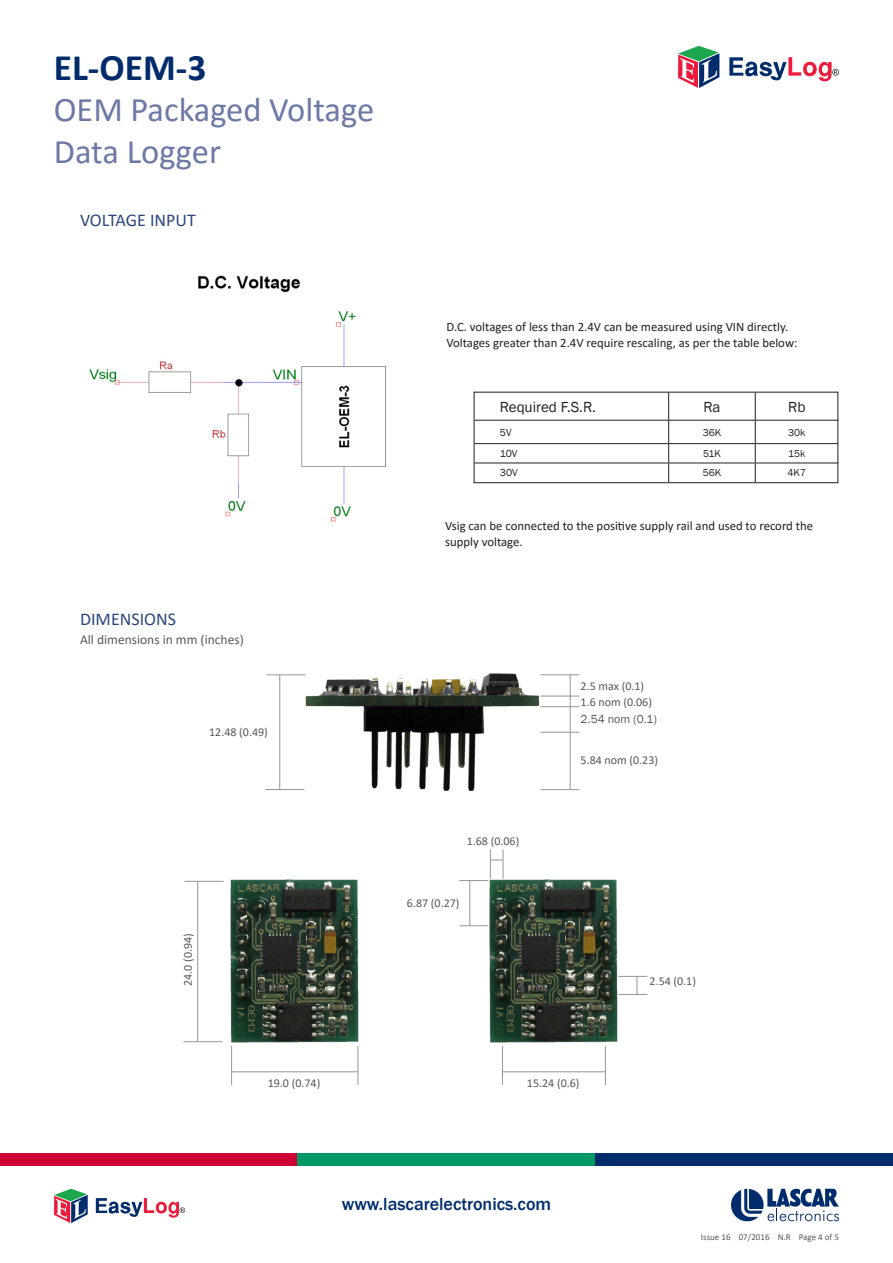
<style>
.page{position:relative;width:893px;height:1263px;background:#fff}
.page>*{position:absolute;margin:0;border:0;box-sizing:border-box;transform-origin:0 0}
.t1{font:700 37.5px "Calibri";color:#002c6b}
.t2{font:34.5px/41.4px "Calibri";color:#6c79a5}
.t3{font:500 18px "Franklin Gothic";color:#002c6b}
.t4{font:18px "Calibri";color:#2c477f}
.Lascar_table_-_left{font:15px "Franklin Gothic";color:#231f20}
.Lascar_table_-_body{font:15px "Franklin Gothic";color:#231f20}
.t5{font:13.5px "Calibri";color:#57585a}
.t6{font:12.75px/15.3px "Calibri";color:#231f20}
.t7{font:12px "Calibri";color:#57585a}
.t8{font:12px "Franklin Gothic";color:#57585a}
.t9{font:10.5px "Franklin Gothic";color:#231f20}
.Lascar_table_-_body-2{font:10.35px "Franklin Gothic";color:#231f20}
.t10{font:9px "Calibri";color:#57585a}
</style>
<div class="page">
<svg style="left:678px;top:46px;width:41px;height:42px"></svg>
<svg style="left:729px;top:57px;width:110px;height:24px"></svg>
<div style="left:595px;top:1153px;width:298px;height:13px;background:#002c6b"></div>
<div style="left:0;top:1153px;width:298px;height:13px;background:#c03"></div>
<div style="left:298px;top:1153px;width:297px;height:13px;background:#096"></div>
<svg style="left:54px;top:1189px;width:34px;height:34px"></svg>
<svg style="left:96px;top:1198px;width:89px;height:20px"></svg>
<svg style="left:731px;top:1189px;width:108px;height:32px"></svg>
<img style="left:89px;top:275px;width:297px;height:247px">
<svg style="left:473px;top:391px;width:366px;height:92px"></svg>
<img style="left:230px;top:879px;width:129px;height:164px">
<hr style="left:231px;top:1046px;width:1px;height:39px;background:#939598">
<hr style="left:358px;top:1046px;width:1px;height:39px;background:#939598">
<hr style="left:231px;top:1071px;width:127px;height:1px;background:#939598">
<hr style="left:185px;top:881px;width:38px;height:1px;background:#939598">
<hr style="left:183px;top:1041px;width:39px;height:1px;background:#939598">
<hr style="left:197px;top:881px;width:1px;height:161px;background:#939598">
<img style="left:483px;top:875px;width:140px;height:168px">
<hr style="left:502px;top:1046px;width:1px;height:39px;background:#939598">
<hr style="left:605px;top:1046px;width:1px;height:39px;background:#939598">
<hr style="left:502px;top:1071px;width:104px;height:1px;background:#939598">
<hr style="left:503px;top:849px;width:1px;height:30px;background:#939598">
<svg style="left:459px;top:880px;width:29px;height:1px"></svg>
<hr style="left:490px;top:849px;width:1px;height:30px;background:#939598">
<svg style="left:459px;top:925px;width:29px;height:1px"></svg>
<svg style="left:618px;top:976px;width:29px;height:19px"></svg>
<svg style="left:491px;top:859px;width:12px;height:1px"></svg>
<hr style="left:469px;top:880px;width:1px;height:46px;background:#939598">
<img style="left:298px;top:673px;width:249px;height:118px">
<hr style="left:267px;top:674px;width:39px;height:1px;background:#939598">
<hr style="left:540px;top:674px;width:39px;height:1px;background:#939598">
<hr style="left:540px;top:696px;width:39px;height:1px;background:#939598">
<hr style="left:540px;top:706px;width:39px;height:1px;background:#939598">
<hr style="left:540px;top:732px;width:39px;height:1px;background:#939598">
<hr style="left:540px;top:789px;width:39px;height:1px;background:#939598">
<hr style="left:265px;top:789px;width:39px;height:1px;background:#939598">
<hr style="left:279px;top:675px;width:1px;height:114px;background:#939598">
<hr style="left:570px;top:675px;width:1px;height:32px;background:#939598">
<hr style="left:570px;top:707px;width:1px;height:83px;background:#939598">
<h1 class="t1" style="left:54px;top:41px;width:154px">EL-OEM-3</h1>
<h2 class="t2" style="left:54px;top:88px;width:322px">OEM Packaged Voltage<br>Data Logger</h2>
<p class="t4" style="left:80px;top:207px;width:117px">VOLTAGE INPUT</p>
<p class="t4" style="left:80px;top:606px;width:98px">DIMENSIONS</p>
<p class="t5" style="left:80px;top:630px;width:165px">All dimensions in mm (inches)</p>
<p class="t7" style="left:209px;top:724px;width:60px">12.48 (0.49)</p>
<p class="t7" style="left:180px;top:986px;width:54px;rotate:-90deg">24.0 (0.94)</p>
<p class="t7" style="left:268px;top:1074px;width:54px">19.0 (0.74)</p>
<p class="t6" style="left:446px;top:319px;width:353px">D.C. voltages of less than 2.4V can be measured using VIN directly.<br>Voltages greater than 2.4V require rescaling, as per the table below:</p>
<p class="Lascar_table_-_left" style="left:500px;top:397px;width:98px">Required F.S.R.</p>
<p class="Lascar_table_-_body" style="left:703px;top:397px;width:19px">Ra</p>
<p class="Lascar_table_-_body" style="left:788px;top:397px;width:19px">Rb</p>
<p class="t9" style="left:500px;top:426px;width:13px">5V</p>
<p class="Lascar_table_-_body-2" style="left:703px;top:426px;width:20px">36K</p>
<p class="Lascar_table_-_body-2" style="left:788px;top:426px;width:19px">30k</p>
<p class="t9" style="left:500px;top:447px;width:19px">10V</p>
<p class="Lascar_table_-_body-2" style="left:703px;top:447px;width:19px">51K</p>
<p class="Lascar_table_-_body-2" style="left:788px;top:447px;width:19px">15k</p>
<p class="t9" style="left:500px;top:466px;width:19px">30V</p>
<p class="Lascar_table_-_body-2" style="left:703px;top:466px;width:20px">56K</p>
<p class="Lascar_table_-_body-2" style="left:787px;top:466px;width:20px">4K7</p>
<p class="t6" style="left:445px;top:518px;width:370px">Vsig can be connected to the positive supply rail and used to record the supply voltage.</p>
<p class="t7" style="left:581px;top:677px;width:65px">2.5 max (0.1)</p>
<p class="t8" style="left:581px;top:712px;width:78px">2.54 nom (0.1)</p>
<p class="t7" style="left:581px;top:693px;width:73px">1.6 nom (0.06)</p>
<p class="t7" style="left:467px;top:832px;width:54px">1.68 (0.06)</p>
<p class="t7" style="left:407px;top:895px;width:54px">6.87 (0.27)</p>
<p class="t7" style="left:581px;top:752px;width:79px">5.84 nom (0.23)</p>
<p class="t7" style="left:650px;top:973px;width:48px">2.54 (0.1)</p>
<p class="t7" style="left:527px;top:1074px;width:54px">15.24 (0.6)</p>
<h3 class="t3" style="left:342px;top:1193px;width:211px">www.lascarelectronics.com</h3>
<p class="t10" style="left:701px;top:1231px;width:140px">Issue 16 07/2016 N.R Page 4 of 5</p>
</div>
